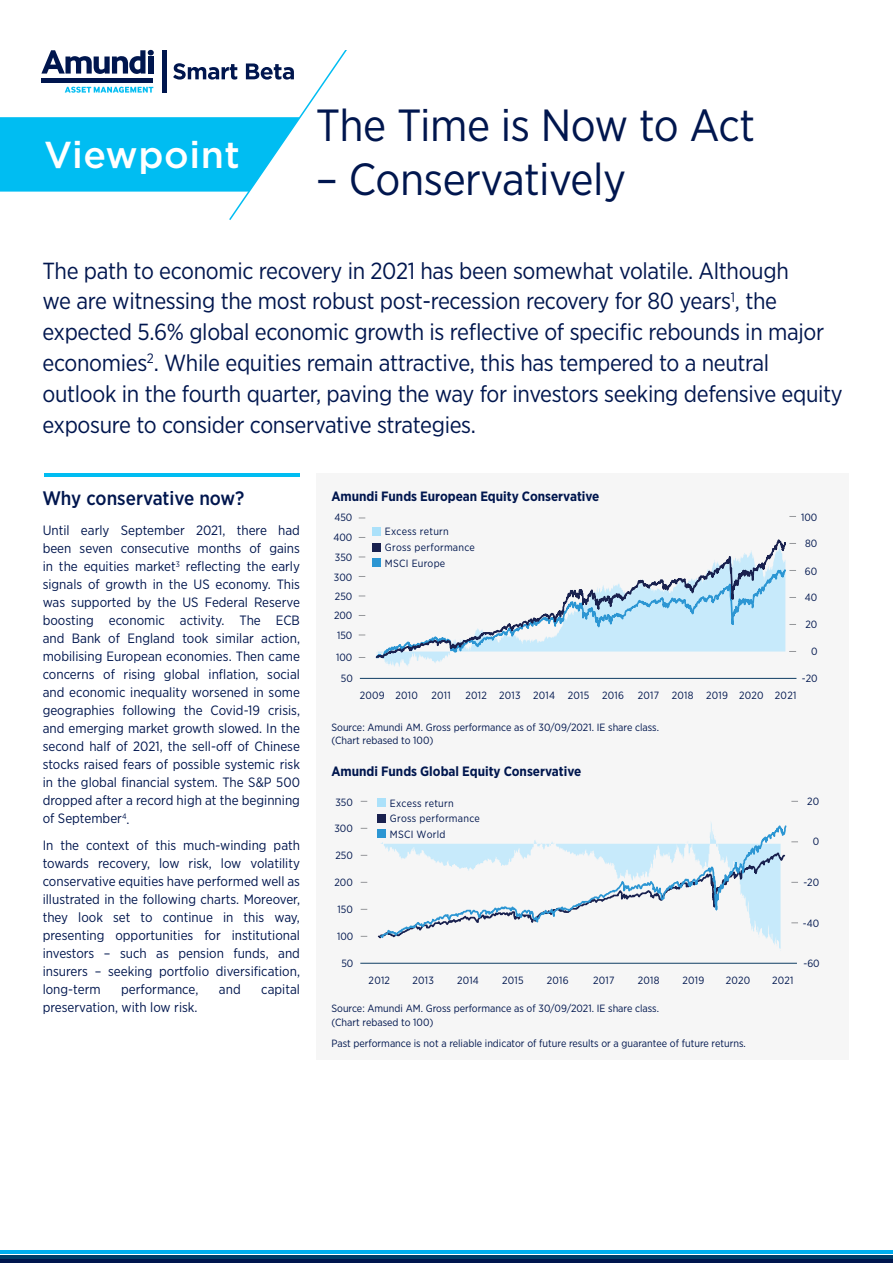
<style>
.page{position:relative;width:893px;height:1263px;background:#fff}
.page>*{position:absolute;margin:0;border:0;box-sizing:border-box;transform-origin:0 0}
.t1{font:45px "Gotham Narrow";letter-spacing:-.01em;color:#00164e}
.t2{font:500 37.5px "Gotham";letter-spacing:.015em;color:#fff}
.t3{font:23.25px/30.9px "Gotham Narrow";letter-spacing:-.015em;color:#00164e}
.t4{font:500 19.5px "Gotham Narrow";color:#00164e}
.t5{font:13.5px/18px "Gotham Narrow";color:#00164e;text-align:justify}
.t6{font:700 13.5px "Gotham Narrow";color:#00164e}
.t7{font:10.5px/13.5px "Gotham Narrow";color:#00164e}
.t8{font:10.5px/15.6px "Gotham Narrow";letter-spacing:.025em;color:#00164e}
</style>
<div class="page">
<hr style="left:0;top:1259px;width:893px;height:4px;background:#00164e">
<hr style="left:0;top:1255px;width:893px;height:3px;background:#003e6a">
<hr style="left:0;top:1250px;width:893px;height:4px;background:#00aeef">
<hr style="left:44px;top:473px;width:256px;height:4px;background:#00bdf2">
<div style="left:317px;top:473px;width:532px;height:587px;background:#f6f6f6"></div>
<hr style="left:360px;top:678px;width:436px;height:1px;background:#103e64">
<div style="left:372px;top:527px;width:8px;height:9px;background:#abe1fa"></div>
<div style="left:372px;top:543px;width:8px;height:8px;background:#19214f"></div>
<div style="left:372px;top:558px;width:8px;height:9px;background:#2c96d3"></div>
<svg style="left:374px;top:530px;width:413px;height:149px"></svg>
<hr style="left:360px;top:963px;width:437px;height:1px;background:#103e64">
<div style="left:377px;top:799px;width:8px;height:8px;background:#abe1fa"></div>
<div style="left:377px;top:815px;width:8px;height:8px;background:#19214f"></div>
<div style="left:377px;top:830px;width:8px;height:8px;background:#2c96d3"></div>
<svg style="left:379px;top:814px;width:408px;height:132px"></svg>
<svg style="left:0;top:49px;width:347px;height:171px"></svg>
<div style="left:323px;top:0;width:207px;height:50px;background:#fff"></div>
<h2 class="t2" style="left:44px;top:130px;width:197px">Viewpoint</h2>
<h1 class="t1" style="left:316px;top:98px;width:440px">The Time is Now to Act</h1>
<h1 class="t1" style="left:316px;top:151px;width:312px">– Conservatively</h1>
<p class="t3" style="left:43px;top:254px;width:802px">The path to economic recovery in 2021 has been somewhat volatile. Although<br>we are witnessing the most robust post-recession recovery for 80 years<sup>1</sup>, the expected 5.6% global economic growth is reflective of specific rebounds in major economies<sup>2</sup>. While equities remain attractive, this has tempered to a neutral outlook in the fourth quarter, paving the way for investors seeking defensive equity exposure to consider conservative strategies.</p>
<h3 class="t4" style="left:42px;top:486px;width:203px">Why conservative now?</h3>
<p class="t5" style="left:43px;top:521px;width:259px">Until early September 2021, there had been seven consecutive months of gains in the equities market<sup>3</sup> reflecting the early signals of growth in the US economy. This was supported by the US Federal Reserve boosting economic activity. The ECB and Bank of England took similar action, mobilising European economies. Then came concerns of rising global inflation, social and economic inequality worsened in some geographies following the Covid-19 crisis, and emerging market growth slowed. In the second half of 2021, the sell-off of Chinese stocks raised fears of possible systemic risk in the global financial system. The S&amp;P 500 dropped after a record high at the beginning of September<sup>4</sup>.</p>
<p class="t5" style="left:43px;top:836px;width:259px">In the context of this much-winding path towards recovery, low risk, low volatility conservative equities have performed well as illustrated in the following charts. Moreover, they look set to continue in this way, presenting opportunities for institutional investors – such as pension funds, and insurers – seeking portfolio diversification, long-term</p>
<p class="t5" style="left:121px;top:980px;width:79px">performance,</p>
<p class="t5" style="left:219px;top:980px;width:23px">and</p>
<p class="t5" style="left:261px;top:980px;width:40px">capital</p>
<p class="t5" style="left:43px;top:998px;width:156px">preservation, with low risk.</p>
<p class="t6" style="left:331px;top:487px;width:270px">Amundi Funds European Equity Conservative</p>
<p class="t7" style="left:334px;top:510px;width:20px">450</p>
<p class="t7" style="left:333px;top:530px;width:20px">400</p>
<p class="t7" style="left:334px;top:570px;width:20px">300</p>
<p class="t7" style="left:335px;top:550px;width:19px">350</p>
<p class="t7" style="left:335px;top:589px;width:19px">250</p>
<p class="t7" style="left:334px;top:608px;width:20px">200</p>
<p class="t7" style="left:336px;top:623px;width:18px;line-height:22.5px">150<br>100</p>
<p class="t7" style="left:341px;top:671px;width:14px">50</p>
<p class="t8" style="left:385px;top:524px;width:92px">Excess return<br>Gross performance<br>MSCI Europe</p>
<p class="t7" style="left:801px;top:510px;width:18px">100</p>
<p class="t7" style="left:805px;top:537px;width:14px">80</p>
<p class="t7" style="left:805px;top:564px;width:14px">60</p>
<p class="t7" style="left:805px;top:590px;width:14px">40</p>
<p class="t7" style="left:805px;top:617px;width:13px">20</p>
<p class="t7" style="left:811px;top:644px;width:8px">0</p>
<p class="t7" style="left:802px;top:671px;width:17px">-20</p>
<p class="t8" style="left:360px;top:687px;width:60px">2009 2010</p>
<p class="t7" style="left:431px;top:688px;width:21px">2011</p>
<p class="t8" style="left:465px;top:687px;width:160px">2012 2013 2014 2015 2016</p>
<p class="t8" style="left:638px;top:687px;width:160px">2017 2018 2019 2020 2021</p>
<p class="t7" style="left:331px;top:720px;width:329px">Source: Amundi AM. Gross performance as of 30/09/2021. IE share class. (Chart rebased to 100)</p>
<p class="t6" style="left:331px;top:762px;width:251px">Amundi Funds Global Equity Conservative</p>
<p class="t7" style="left:335px;top:795px;width:19px">350</p>
<p class="t7" style="left:334px;top:822px;width:20px">300</p>
<p class="t7" style="left:335px;top:849px;width:19px">250</p>
<p class="t7" style="left:334px;top:875px;width:20px">200</p>
<p class="t7" style="left:338px;top:902px;width:17px">150</p>
<p class="t7" style="left:337px;top:929px;width:18px">100</p>
<p class="t7" style="left:341px;top:956px;width:14px">50</p>
<p class="t8" style="left:390px;top:795px;width:65px">Excess return</p>
<p class="t7" style="left:807px;top:794px;width:13px">20</p>
<p class="t8" style="left:390px;top:810px;width:92px">Gross performance<br>MSCI World</p>
<p class="t7" style="left:813px;top:835px;width:8px">0</p>
<p class="t7" style="left:803px;top:875px;width:17px">-20</p>
<p class="t7" style="left:803px;top:916px;width:18px">-40</p>
<p class="t7" style="left:369px;top:973px;width:23px">2012</p>
<p class="t7" style="left:412px;top:973px;width:23px">2013</p>
<p class="t7" style="left:457px;top:973px;width:24px">2014</p>
<p class="t7" style="left:502px;top:973px;width:23px">2015</p>
<p class="t7" style="left:547px;top:973px;width:23px">2016</p>
<p class="t7" style="left:593px;top:973px;width:23px">2017</p>
<p class="t7" style="left:638px;top:973px;width:23px">2018</p>
<p class="t7" style="left:682px;top:973px;width:23px">2019</p>
<p class="t7" style="left:726px;top:973px;width:26px">2020</p>
<p class="t7" style="left:772px;top:973px;width:23px">2021</p>
<p class="t7" style="left:803px;top:956px;width:18px">-60</p>
<p class="t7" style="left:331px;top:1002px;width:329px">Source: Amundi AM. Gross performance as of 30/09/2021. IE share class. (Chart rebased to 100)</p>
<p class="t7" style="left:331px;top:1036px;width:416px">Past performance is not a reliable indicator of future results or a guarantee of future returns.</p>
</div>
